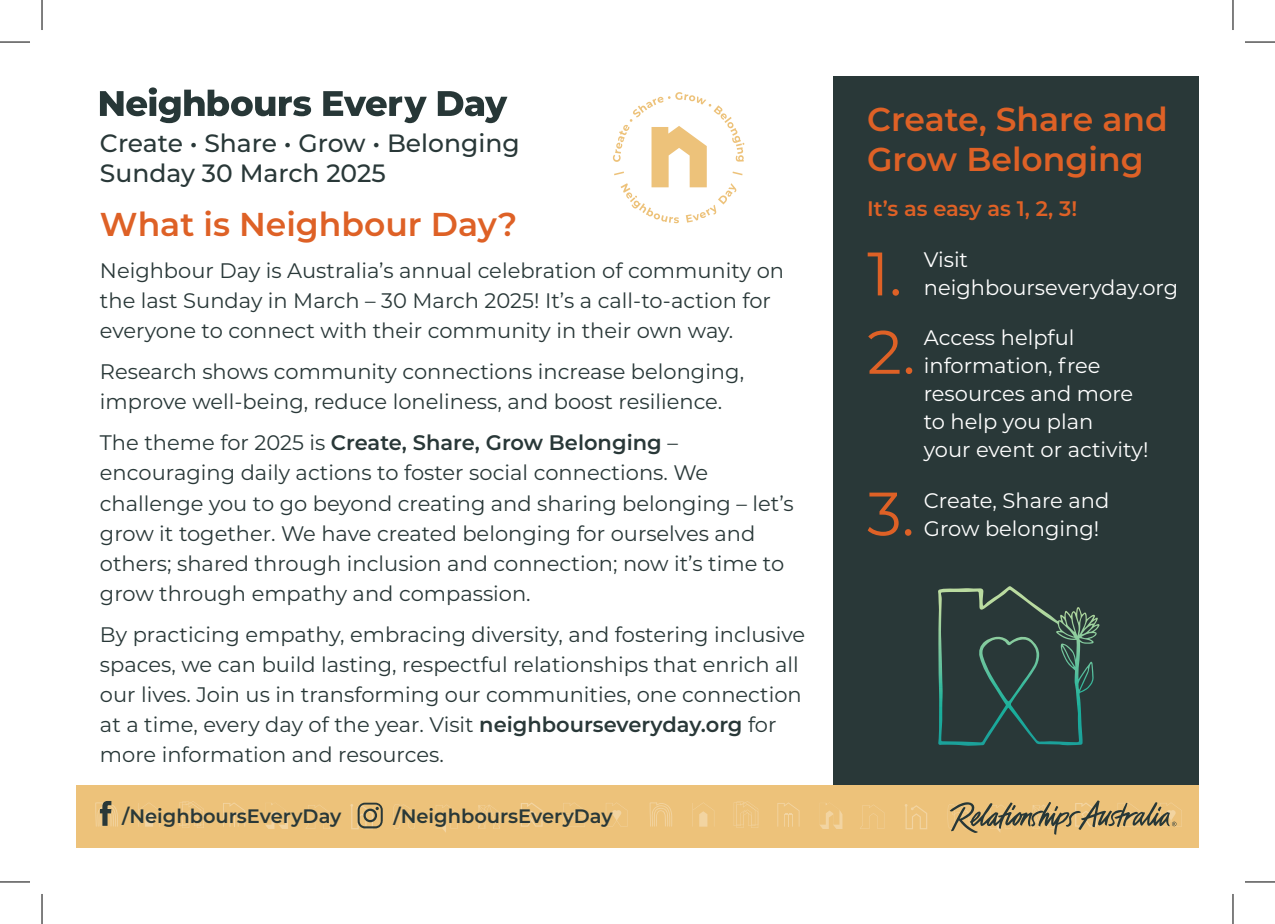
<style>
.page{position:relative;width:1275px;height:924px;background:#fff}
.page>*{position:absolute;margin:0;border:0;box-sizing:border-box;transform-origin:0 0}
.t1{font:61.2px "Montserrat";color:#de6126}
.t2{font:600 33px/39.6px "Montserrat";color:#de6126}
.t3{font:500 25px/30px "Montserrat";color:#293838}
.t4{font:21px/30px "Montserrat";color:#293838}
.t5{font:21px/28px "Montserrat";color:#fff}
.t6{font:600 21px "Montserrat";color:#de6126}
.t7{font:600 19.4px "Montserrat";color:#293838}
.s1{font-weight:600}
</style>
<div class="page">
<div style="left:833px;top:76px;width:366px;height:709px;background:#293838"></div>
<div style="left:76px;top:785px;width:1123px;height:62px;background:#edc27a"></div>
<svg style="left:138px;top:803px;width:22px;height:23px"></svg>
<svg style="left:179px;top:801px;width:25px;height:26px"></svg>
<svg style="left:223px;top:802px;width:22px;height:24px"></svg>
<svg style="left:265px;top:803px;width:23px;height:25px"></svg>
<svg style="left:521px;top:802px;width:21px;height:24px"></svg>
<svg style="left:606px;top:802px;width:21px;height:24px"></svg>
<svg style="left:563px;top:802px;width:22px;height:24px"></svg>
<svg style="left:306px;top:805px;width:24px;height:23px"></svg>
<svg style="left:436px;top:804px;width:21px;height:28px"></svg>
<svg style="left:478px;top:805px;width:22px;height:23px"></svg>
<svg style="left:393px;top:804px;width:22px;height:24px"></svg>
<svg style="left:692px;top:802px;width:22px;height:24px"></svg>
<svg style="left:733px;top:801px;width:25px;height:26px"></svg>
<svg style="left:649px;top:802px;width:23px;height:24px"></svg>
<svg style="left:777px;top:802px;width:22px;height:24px"></svg>
<svg style="left:819px;top:803px;width:23px;height:25px"></svg>
<svg style="left:860px;top:804px;width:24px;height:24px"></svg>
<svg style="left:905px;top:804px;width:22px;height:24px"></svg>
<svg style="left:95px;top:801px;width:23px;height:25px"></svg>
<svg style="left:350px;top:802px;width:33px;height:26px"></svg>
<svg style="left:947px;top:800px;width:235px;height:34px"></svg>
<svg style="left:100px;top:87px;width:211px;height:36px"></svg>
<svg style="left:323px;top:91px;width:104px;height:32px"></svg>
<svg style="left:438px;top:91px;width:69px;height:32px"></svg>
<svg style="left:613px;top:92px;width:131px;height:131px"></svg>
<svg style="left:938px;top:586px;width:161px;height:159px"></svg>
<hr style="left:0;top:42px;width:30px;height:1px;background:#000">
<hr style="left:1245px;top:42px;width:30px;height:1px;background:#000">
<hr style="left:0;top:881px;width:30px;height:1px;background:#000">
<hr style="left:1245px;top:881px;width:30px;height:1px;background:#000">
<hr style="left:42px;top:0;width:1px;height:30px;background:#000">
<hr style="left:42px;top:893px;width:1px;height:30px;background:#000">
<hr style="left:1232px;top:0;width:1px;height:30px;background:#000">
<hr style="left:1232px;top:893px;width:1px;height:30px;background:#000">
<p class="t3" style="left:100px;top:127px;width:421px">Create • Share • Grow • Belonging<br>Sunday 30 March 2025</p>
<p class="t2" style="left:100px;top:203px;width:419px">What is Neighbour Day?</p>
<p class="t4" style="left:100px;top:254px;width:685px">Neighbour Day is Australia’s annual celebration of community on the last Sunday in March – 30 March 2025! It’s a call-to-action for everyone to connect with their community in their own way.</p>
<p class="t4" style="left:100px;top:355px;width:645px">Research shows community connections increase belonging, improve well-being, reduce loneliness, and boost resilience.</p>
<p class="t4" style="left:100px;top:427px;width:695px">The theme for 2025 is <span class="s1">Create, Share, Grow Belonging</span> – encouraging daily actions to foster social connections. We challenge you to go beyond creating and sharing belonging – let’s grow it together. We have created belonging for ourselves and others; shared through inclusion and connection; now it’s time to grow through empathy and compassion.</p>
<p class="t4" style="left:100px;top:618px;width:707px">By practicing empathy, embracing diversity, and fostering inclusive spaces, we can build lasting, respectful relationships that enrich all our lives. Join us in transforming our communities, one connection at a time, every day of the year. Visit <span class="s1">neighbourseveryday.org</span> for more information and resources.</p>
<p class="t7" style="left:122px;top:802px;width:221px">/NeighboursEveryDay</p>
<p class="t7" style="left:393px;top:802px;width:221px">/NeighboursEveryDay</p>
<p class="t2" style="left:867px;top:98px;width:302px">Create, Share and<br>Grow Belonging</p>
<p class="t6" style="left:867px;top:194px;width:212px">It’s as easy as 1, 2, 3!</p>
<p class="t5" style="left:923px;top:245px;width:256px">Visit neighbourseveryday.org</p>
<p class="t5" style="left:923px;top:323px;width:226px">Access helpful information, free resources and more to help you plan<br>your event or activity!</p>
<p class="t5" style="left:923px;top:485px;width:187px">Create, Share and<br>Grow belonging!</p>
<p class="t1" style="left:867px;top:231px;width:37px">1.</p>
<p class="t1" style="left:867px;top:310px;width:50px">2.</p>
<p class="t1" style="left:867px;top:471px;width:49px">3.</p>
</div>
